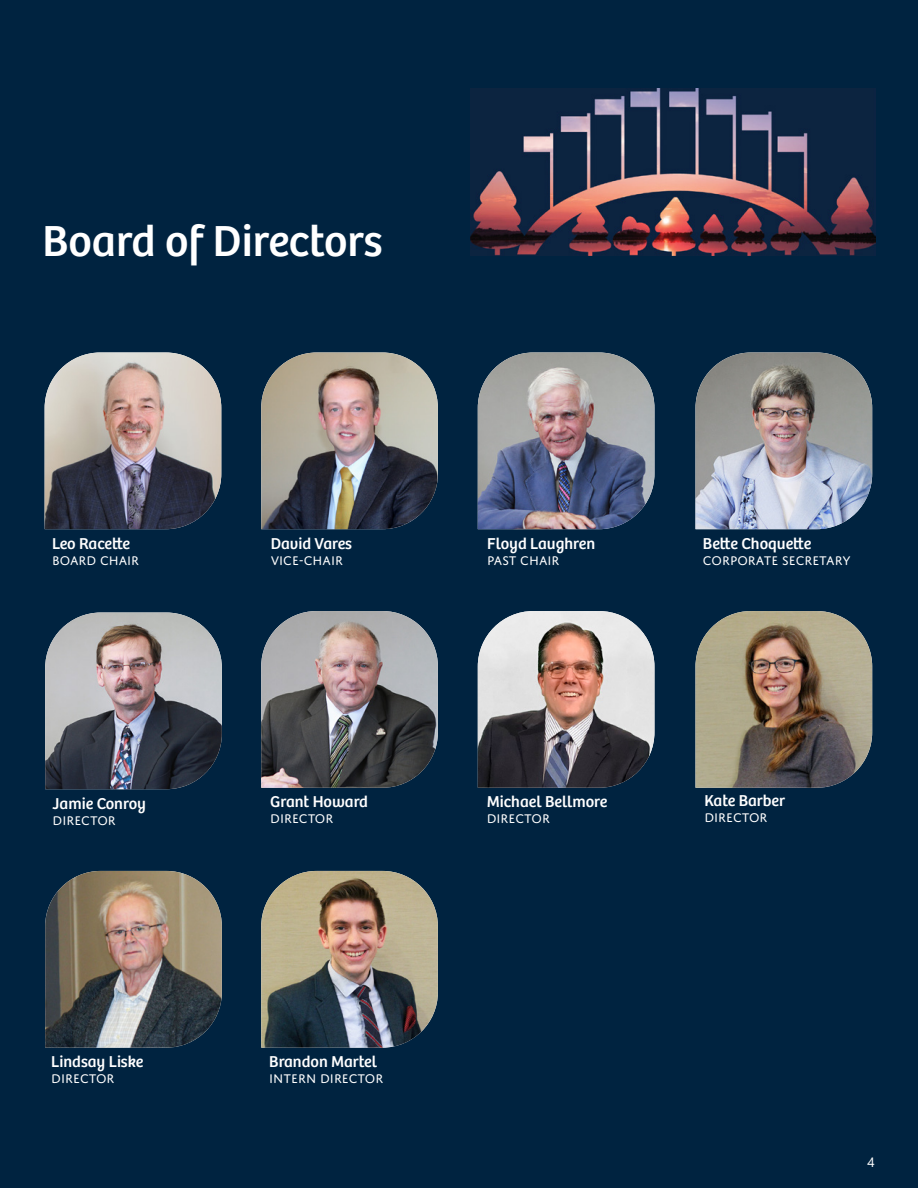
<style>
.page{position:relative;width:918px;height:1188px;background:#002340}
.page>*{position:absolute;margin:0;border:0;box-sizing:border-box;transform-origin:0 0}
.t1{font:45px "Bree";color:#fff}
.t2{font:16.35px "Bree";color:#fff}
.t3{font:13.5px "Segoe UI";color:#fff}
.t4{font:13.35px "Domus Titling";color:#fff}
</style>
<div class="page">
<img style="left:471px;top:88px;width:405px;height:168px">
<img style="left:45px;top:352px;width:176px;height:177px">
<img style="left:261px;top:611px;width:177px;height:177px">
<img style="left:478px;top:352px;width:176px;height:177px">
<img style="left:45px;top:613px;width:177px;height:176px">
<img style="left:696px;top:352px;width:176px;height:177px">
<img style="left:261px;top:352px;width:177px;height:177px">
<img style="left:478px;top:611px;width:176px;height:177px">
<img style="left:696px;top:611px;width:176px;height:177px">
<img style="left:45px;top:871px;width:177px;height:177px">
<img style="left:261px;top:871px;width:177px;height:177px">
<p class="t1" style="left:42px;top:215px;width:342px">Board of Directors</p>
<p class="t2" style="left:52px;top:534px;width:79px">Leo Racette</p>
<p class="t4" style="left:52px;top:553px;width:89px">BOARD CHAIR</p>
<p class="t2" style="left:271px;top:534px;width:83px">David Vares</p>
<p class="t4" style="left:271px;top:553px;width:74px">VICE-CHAIR</p>
<p class="t2" style="left:487px;top:534px;width:109px">Floyd Laughren</p>
<p class="t4" style="left:487px;top:553px;width:74px">PAST CHAIR</p>
<p class="t2" style="left:703px;top:534px;width:110px">Bette Choquette</p>
<p class="t4" style="left:703px;top:553px;width:149px">CORPORATE SECRETARY</p>
<p class="t2" style="left:53px;top:794px;width:95px">Jamie Conroy</p>
<p class="t4" style="left:53px;top:813px;width:65px">DIRECTOR</p>
<p class="t2" style="left:270px;top:792px;width:99px">Grant Howard</p>
<p class="t4" style="left:270px;top:811px;width:65px">DIRECTOR</p>
<p class="t2" style="left:487px;top:792px;width:122px">Michael Bellmore</p>
<p class="t4" style="left:487px;top:811px;width:65px">DIRECTOR</p>
<p class="t2" style="left:704px;top:791px;width:82px">Kate Barber</p>
<p class="t4" style="left:704px;top:810px;width:65px">DIRECTOR</p>
<p class="t2" style="left:51px;top:1052px;width:93px">Lindsay Liske</p>
<p class="t4" style="left:51px;top:1071px;width:65px">DIRECTOR</p>
<p class="t2" style="left:269px;top:1052px;width:109px">Brandon Martel</p>
<p class="t4" style="left:269px;top:1071px;width:116px">INTERN DIRECTOR</p>
<p class="t3" style="left:868px;top:1149px;width:9px">4</p>
</div>
